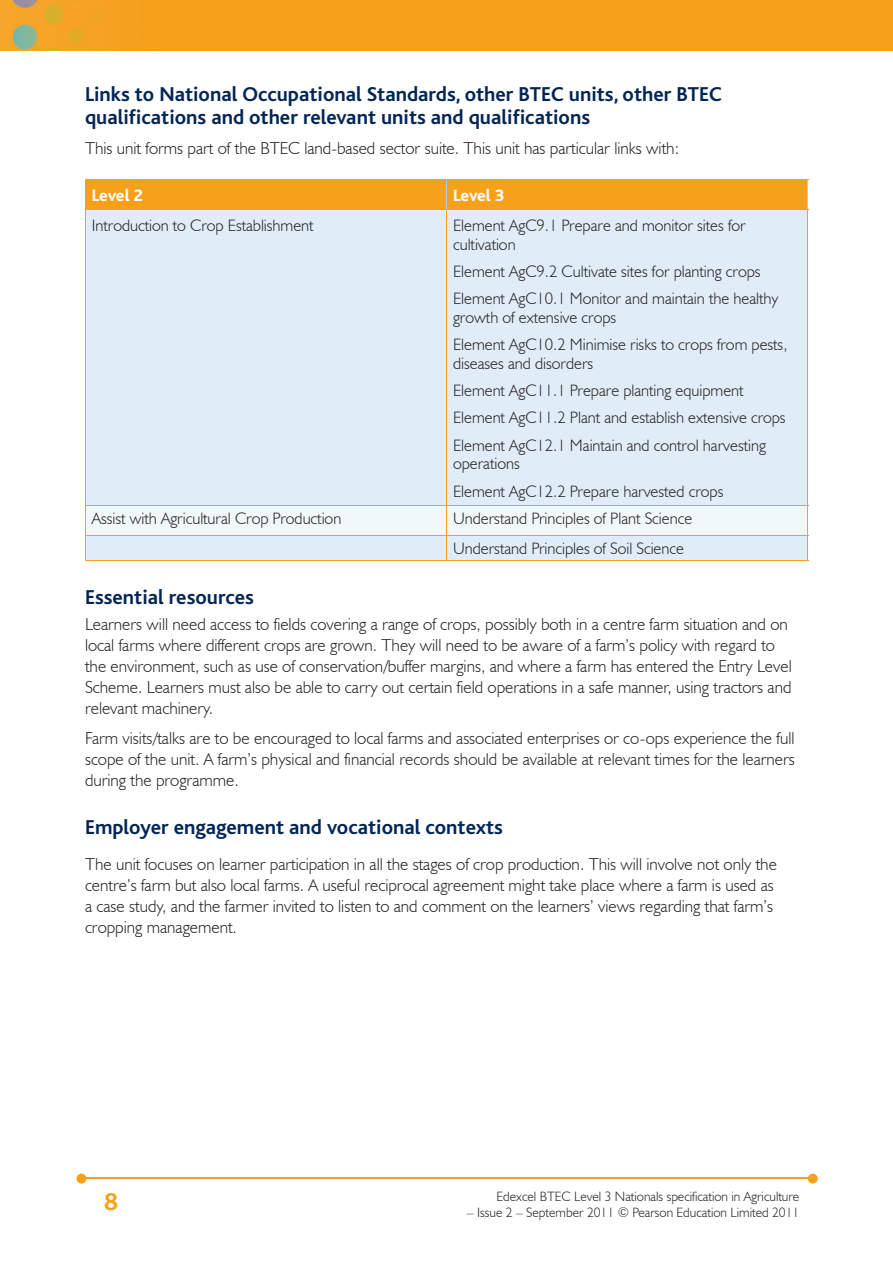
<style>
.page{position:relative;width:893px;height:1263px;background:#fff}
.page>*{position:absolute;margin:0;border:0;box-sizing:border-box;transform-origin:0 0}
.t1{font:700 25.5px "Bliss";color:#f6a01b}
.t2{font:700 21px/22.5px "Bliss";color:#002556}
.t3{font:300 17.25px/21px "Humanist 521 BT";color:#231f20}
.t4{font:800 17.25px "Bliss";letter-spacing:-.005em;color:#fff}
.t5{font:300 16.5px/27.3px "Humanist 521 BT";color:#231f20}
.t6{font:300 13.5px "Humanist 521 BT";color:#231f20}
</style>
<div class="page">
<img style="left:0;top:0;width:893px;height:51px">
<hr style="left:82px;top:1178px;width:728px;height:1px;background:#f6a01b">
<svg style="left:808px;top:1174px;width:10px;height:9px"></svg>
<svg style="left:77px;top:1174px;width:9px;height:9px"></svg>
<div style="left:86px;top:210px;width:721px;height:295px;background:#e0edf8"></div>
<div style="left:85px;top:180px;width:723px;height:29px;background:#f6a01b"></div>
<hr style="left:85px;top:179px;width:362px;height:1px;background:#f6a01b">
<hr style="left:447px;top:179px;width:361px;height:1px;background:#f6a01b">
<hr style="left:85px;top:210px;width:1px;height:295px;background:#f6a01b">
<hr style="left:85px;top:209px;width:362px;height:1px;background:#f6a01b">
<hr style="left:446px;top:210px;width:1px;height:295px;background:#f6a01b">
<hr style="left:447px;top:209px;width:361px;height:1px;background:#f6a01b">
<hr style="left:807px;top:210px;width:1px;height:295px;background:#f6a01b">
<hr style="left:85px;top:560px;width:362px;height:1px;background:#f6a01b">
<hr style="left:447px;top:560px;width:361px;height:1px;background:#f6a01b">
<svg style="left:85px;top:505px;width:723px;height:55px"></svg>
<p class="t2" style="left:85px;top:83px;width:638px">Links to National Occupational Standards, other BTEC units, other BTEC qualifications and other relevant units and qualifications</p>
<p class="t3" style="left:85px;top:137px;width:595px">This unit forms part of the BTEC land-based sector suite. This unit has particular links with:</p>
<p class="t4" style="left:92px;top:187px;width:53px">Level 2</p>
<p class="t4" style="left:453px;top:187px;width:53px">Level 3</p>
<p class="t5" style="left:92px;top:211px;width:223px">Introduction to Crop Establishment</p>
<p class="t5" style="left:453px;top:216px;width:294px;line-height:18.8px">Element AgC9.1 Prepare and monitor sites for cultivation</p>
<p class="t5" style="left:453px;top:257px;width:327px">Element AgC9.2 Cultivate sites for planting crops<br>Element AgC10.1 Monitor and maintain the healthy</p>
<p class="t5" style="left:453px;top:303px;width:336px">growth of extensive crops<br>Element AgC10.2 Minimise risks to crops from pests,</p>
<p class="t5" style="left:453px;top:349px;width:334px">diseases and disorders<br>Element AgC11.1 Prepare planting equipment Element AgC11.2 Plant and establish extensive crops Element AgC12.1 Maintain and control harvesting</p>
<p class="t5" style="left:453px;top:450px;width:272px">operations<br>Element AgC12.2 Prepare harvested crops</p>
<p class="t5" style="left:92px;top:505px;width:251px">Assist with Agricultural Crop Production</p>
<p class="t5" style="left:453px;top:503px;width:241px;line-height:29.7px">Understand Principles of Plant Science<br>Understand Principles of Soil Science</p>
<p class="t2" style="left:85px;top:587px;width:170px">Essential resources</p>
<p class="t3" style="left:85px;top:613px;width:708px">Learners will need access to fields covering a range of crops, possibly both in a centre farm situation and on local farms where different crops are grown. They will need to be aware of a farm’s policy with regard to the environment, such as use of conservation/buffer margins, and where a farm has entered the Entry Level Scheme. Learners must also be able to carry out certain field operations in a safe manner, using tractors and relevant machinery.</p>
<p class="t3" style="left:85px;top:727px;width:711px;text-align:justify">Farm visits/talks are to be encouraged to local farms and associated enterprises or co-ops experience the full scope of the unit. A farm’s physical and financial records should be available at relevant times for the learners during the programme.</p>
<p class="t2" style="left:85px;top:816px;width:419px">Employer engagement and vocational contexts</p>
<p class="t3" style="left:85px;top:854px;width:693px">The unit focuses on learner participation in all the stages of crop production. This will involve not only the centre’s farm but also local farms. A useful reciprocal agreement might take place where a farm is used as a case study, and the farmer invited to listen to and comment on the learners’ views regarding that farm’s cropping management.</p>
<h1 class="t1" style="left:104px;top:1188px;width:15px">8</h1>
<p class="t6" style="left:497px;top:1188px;width:304px">Edexcel BTEC Level 3 Nationals specification in Agriculture</p>
<p class="t6" style="left:467px;top:1204px;width:334px">– Issue 2 – September 2011 © Pearson Education Limited 2011</p>
</div>
